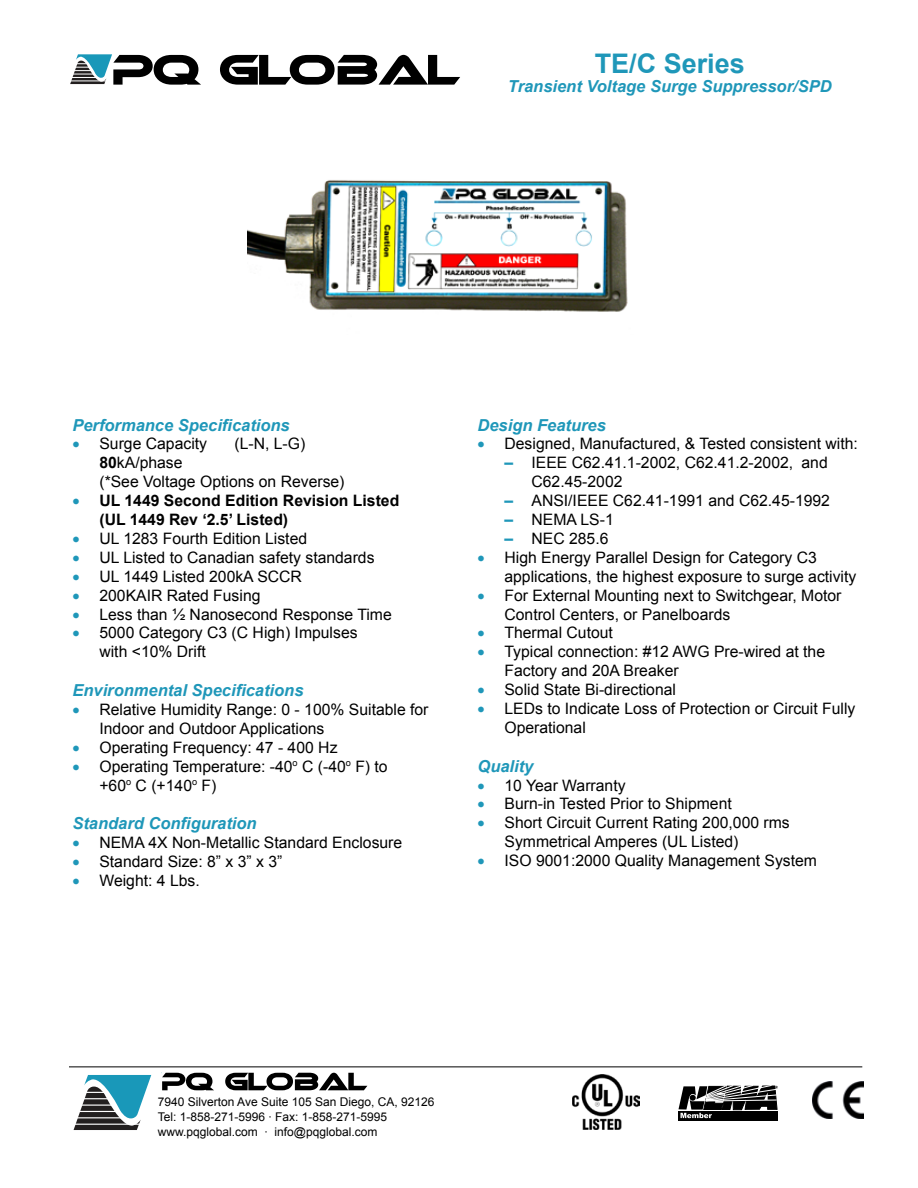
<style>
.page{position:relative;width:918px;height:1188px;background:#fff}
.page>*{position:absolute;margin:0;border:0;box-sizing:border-box;transform-origin:0 0}
.t1{font:700 27px "Arial";color:#1f97b9}
.t2{font:italic 700 16.5px "Arial";color:#1f97b9}
.t3{font:15.75px/18.9px "Arial";color:#000}
.t4{font:700 15.75px/18.9px "Arial";color:#000}
.t5{font:12px/15px "Arial";color:#000}
.s1{color:#1f97b9}
.s2{font-weight:700}
.s3{font-weight:700;color:#1f97b9}
</style>
<div class="page">
<img style="left:572px;top:1075px;width:68px;height:54px">
<img style="left:812px;top:1082px;width:52px;height:37px">
<svg style="left:678px;top:1111px;width:100px;height:9px"></svg>
<svg style="left:679px;top:1085px;width:99px;height:33px;background:#4f4f4f"></svg>
<hr style="left:69px;top:1066px;width:793px;height:1px;background:#000">
<svg style="left:74px;top:1075px;width:77px;height:55px"></svg>
<svg style="left:162px;top:1073px;width:52px;height:17px"></svg>
<svg style="left:225px;top:1073px;width:142px;height:17px"></svg>
<img style="left:248px;top:180px;width:380px;height:132px">
<svg style="left:70px;top:54px;width:131px;height:31px"></svg>
<svg style="left:220px;top:55px;width:240px;height:30px"></svg>
<h1 class="t1" style="left:595px;top:45px;width:152px">TE/C Series</h1>
<p class="t2" style="left:508px;top:76px;width:325px">Transient Voltage Surge Suppressor/SPD</p>
<p class="t2" style="left:72px;top:414px;width:219px">Performance Specifications</p>
<p class="t3" style="left:72px;top:435px;width:136px"><span class="s1">•</span> Surge Capacity</p>
<p class="t3" style="left:234px;top:435px;width:72px">(L-N, L-G)</p>
<p class="t3" style="left:99px;top:453px;width:247px"><span class="s2">80</span>kA/phase<br>(*See Voltage Options on Reverse)</p>
<p class="t4" style="left:99px;top:492px;width:301px;text-indent:-27px"><span class="s1">•</span> UL 1449 Second Edition Revision Listed (UL 1449 Rev ‘2.5’ Listed)</p>
<p class="t3" style="left:72px;top:529px;width:236px"><span class="s1">•</span> UL 1283 Fourth Edition Listed</p>
<p class="t3" style="left:72px;top:548px;width:304px"><span class="s1">•</span> UL Listed to Canadian safety standards</p>
<p class="t3" style="left:72px;top:567px;width:231px"><span class="s1">•</span> UL 1449 Listed 200kA SCCR</p>
<p class="t3" style="left:72px;top:586px;width:190px"><span class="s1">•</span> 200KAIR Rated Fusing</p>
<p class="t3" style="left:72px;top:605px;width:321px"><span class="s1">•</span> Less than ½ Nanosecond Response Time</p>
<p class="t3" style="left:99px;top:624px;width:260px;text-indent:-27px"><span class="s1">•</span> 5000 Category C3 (C High) Impulses with &lt;10% Drift</p>
<p class="t2" style="left:72px;top:680px;width:233px">Environmental Specifications</p>
<p class="t3" style="left:99px;top:700px;width:331px;text-indent:-27px"><span class="s1">•</span> Relative Humidity Range: 0 - 100% Suitable for<br>Indoor and Outdoor Applications</p>
<p class="t3" style="left:72px;top:738px;width:267px"><span class="s1">•</span> Operating Frequency: 47 - 400 Hz</p>
<p class="t3" style="left:99px;top:757px;width:290px;text-indent:-27px"><span class="s1">•</span> Operating Temperature: -40<sup>o</sup> C (-40<sup>o</sup> F) to +60<sup>o</sup> C (+140<sup>o</sup> F)</p>
<p class="t2" style="left:72px;top:813px;width:186px">Standard Configuration</p>
<p class="t3" style="left:72px;top:833px;width:331px"><span class="s1">•</span> NEMA 4X Non-Metallic Standard Enclosure</p>
<p class="t3" style="left:72px;top:852px;width:211px"><span class="s1">•</span> Standard Size: 8” x 3” x 3”</p>
<p class="t3" style="left:72px;top:871px;width:129px"><span class="s1">•</span> Weight: 4 Lbs.</p>
<p class="t2" style="left:478px;top:414px;width:130px">Design Features</p>
<p class="t3" style="left:478px;top:435px;width:382px"><span class="s1">•</span> Designed, Manufactured, &amp; Tested consistent with:</p>
<p class="t3" style="left:532px;top:453px;width:298px;text-indent:-27px"><span class="s3">–</span> IEEE C62.41.1-2002, C62.41.2-2002, and<br>C62.45-2002</p>
<p class="t3" style="left:505px;top:491px;width:327px"><span class="s3">–</span> ANSI/IEEE C62.41-1991 and C62.45-1992</p>
<p class="t3" style="left:505px;top:510px;width:111px"><span class="s3">–</span> NEMA LS-1</p>
<p class="t3" style="left:504px;top:529px;width:106px"><span class="s3">–</span> NEC 285.6</p>
<p class="t3" style="left:504px;top:548px;width:353px;text-indent:-27px"><span class="s1">•</span> High Energy Parallel Design for Category C3 applications, the highest exposure to surge activity</p>
<p class="t3" style="left:504px;top:586px;width:339px;text-indent:-27px"><span class="s1">•</span> For External Mounting next to Switchgear, Motor<br>Control Centers, or Panelboards</p>
<p class="t3" style="left:477px;top:624px;width:137px"><span class="s1">•</span> Thermal Cutout</p>
<p class="t3" style="left:504px;top:642px;width:322px;text-indent:-27px"><span class="s1">•</span> Typical connection: #12 AWG Pre-wired at the<br>Factory and 20A Breaker</p>
<p class="t3" style="left:477px;top:680px;width:200px"><span class="s1">•</span> Solid State Bi-directional</p>
<p class="t3" style="left:504px;top:699px;width:353px;text-indent:-27px"><span class="s1">•</span> LEDs to Indicate Loss of Protection or Circuit Fully<br>Operational</p>
<p class="t2" style="left:478px;top:755px;width:57px">Quality</p>
<p class="t3" style="left:478px;top:776px;width:150px"><span class="s1">•</span> 10 Year Warranty</p>
<p class="t3" style="left:478px;top:795px;width:256px"><span class="s1">•</span> Burn-in Tested Prior to Shipment</p>
<p class="t3" style="left:505px;top:813px;width:287px;text-indent:-27px"><span class="s1">•</span> Short Circuit Current Rating 200,000 rms<br>Symmetrical Amperes (UL Listed)</p>
<p class="t3" style="left:478px;top:851px;width:341px"><span class="s1">•</span> ISO 9001:2000 Quality Management System</p>
<p class="t5" style="left:158px;top:1095px;width:278px">7940 Silverton Ave Suite 105 San Diego, CA, 92126<br>Tel: 1-858-271-5996 · Fax: 1-858-271-5995 www.pqglobal.com · info@pqglobal.com</p>
</div>
